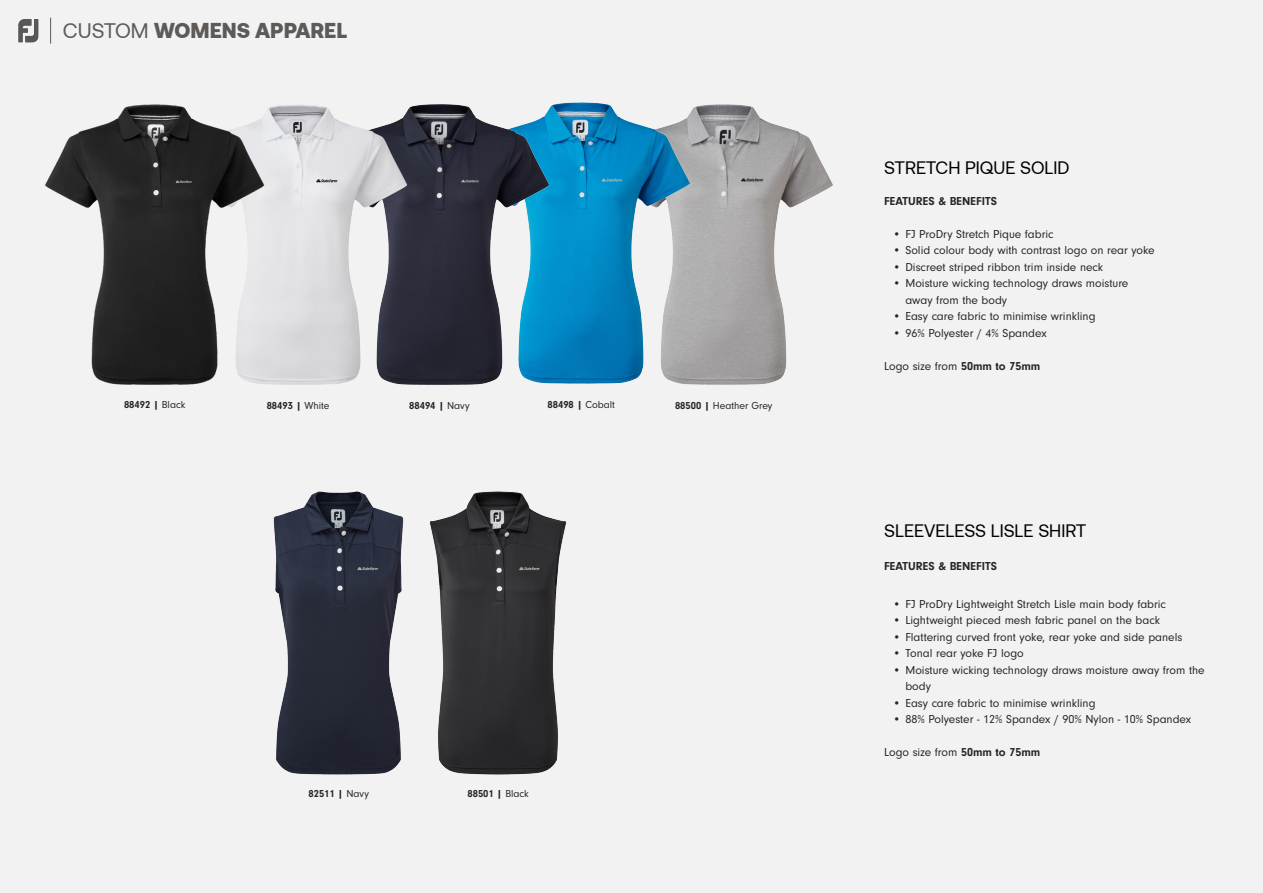
<style>
.page{position:relative;width:1263px;height:893px;background:#f2f2f2}
.page>*{position:absolute;margin:0;border:0;box-sizing:border-box;transform-origin:0 0}
.t1{font:900 21px "Aeonik";color:#5d5a58}
.t2{font:18px "Aeonik";color:#000}
.t3{font:12px/16.5px "Neuzeit Gro";color:#262626}
.t4{font:700 12px "Neuzeit Gro";color:#262626}
.t5{font:700 10.5px "Neuzeit Gro";color:#262626}
.t6{font:10.5px "Neuzeit Gro";color:#262626}
.s1{font-weight:400}
.s2{font-weight:700}
</style>
<div class="page">
<svg style="left:19px;top:19px;width:19px;height:23px"></svg>
<svg style="left:50px;top:18px;width:1px;height:26px"></svg>
<img style="left:707px;top:104px;width:126px;height:281px">
<img style="left:565px;top:102px;width:142px;height:283px">
<img style="left:424px;top:103px;width:141px;height:282px">
<img style="left:281px;top:104px;width:143px;height:281px">
<img style="left:45px;top:104px;width:236px;height:281px">
<img style="left:465px;top:491px;width:101px;height:284px">
<img style="left:273px;top:491px;width:192px;height:284px">
<p class="t1" style="left:63px;top:18px;width:286px"><span class="s1">CUSTOM</span> WOMENS APPAREL</p>
<p class="t5" style="left:124px;top:398px;width:63px">88492 | <span class="s1">Black</span></p>
<p class="t5" style="left:267px;top:400px;width:64px">88493 | <span class="s1">White</span></p>
<p class="t5" style="left:409px;top:400px;width:62px">88494 | <span class="s1">Navy</span></p>
<p class="t5" style="left:548px;top:398px;width:69px">88498 | <span class="s1">Cobalt</span></p>
<p class="t6" style="left:675px;top:400px;width:99px"><span class="s2">88500 |</span> Heather Grey</p>
<p class="t5" style="left:309px;top:788px;width:62px">82511 | <span class="s1">Navy</span></p>
<p class="t5" style="left:468px;top:788px;width:63px">88501 | <span class="s1">Black</span></p>
<p class="t2" style="left:884px;top:157px;width:187px">STRETCH PIQUE SOLID</p>
<p class="t4" style="left:884px;top:194px;width:114px">FEATURES &amp; BENEFITS</p>
<p class="t3" style="left:893px;top:226px;width:162px">• FJ ProDry Stretch Pique fabric</p>
<p class="t3" style="left:893px;top:242px;width:264px">• Solid colour body with contrast logo on rear yoke</p>
<p class="t3" style="left:893px;top:259px;width:212px">• Discreet striped ribbon trim inside neck</p>
<p class="t3" style="left:905px;top:275px;width:225px;text-indent:-13px">• Moisture wicking technology draws moisture away from the body</p>
<p class="t3" style="left:893px;top:308px;width:204px">• Easy care fabric to minimise wrinkling</p>
<p class="t3" style="left:893px;top:325px;width:156px">• 96% Polyester / 4% Spandex</p>
<p class="t3" style="left:884px;top:358px;width:158px">Logo size from <span class="s2">50mm to 75mm</span></p>
<p class="t2" style="left:884px;top:521px;width:204px">SLEEVELESS LISLE SHIRT</p>
<p class="t4" style="left:884px;top:560px;width:114px">FEATURES &amp; BENEFITS</p>
<p class="t3" style="left:893px;top:596px;width:275px">• FJ ProDry Lightweight Stretch Lisle main body fabric</p>
<p class="t3" style="left:893px;top:612px;width:269px">• Lightweight pieced mesh fabric panel on the back</p>
<p class="t3" style="left:893px;top:629px;width:291px">• Flattering curved front yoke, rear yoke and side panels</p>
<p class="t3" style="left:893px;top:645px;width:133px">• Tonal rear yoke FJ logo</p>
<p class="t3" style="left:905px;top:662px;width:301px;text-indent:-13px">• Moisture wicking technology draws moisture away from the body</p>
<p class="t3" style="left:893px;top:695px;width:204px">• Easy care fabric to minimise wrinkling</p>
<p class="t3" style="left:893px;top:711px;width:300px">• 88% Polyester - 12% Spandex / 90% Nylon - 10% Spandex</p>
<p class="t3" style="left:884px;top:744px;width:158px">Logo size from <span class="s2">50mm to 75mm</span></p>
</div>
